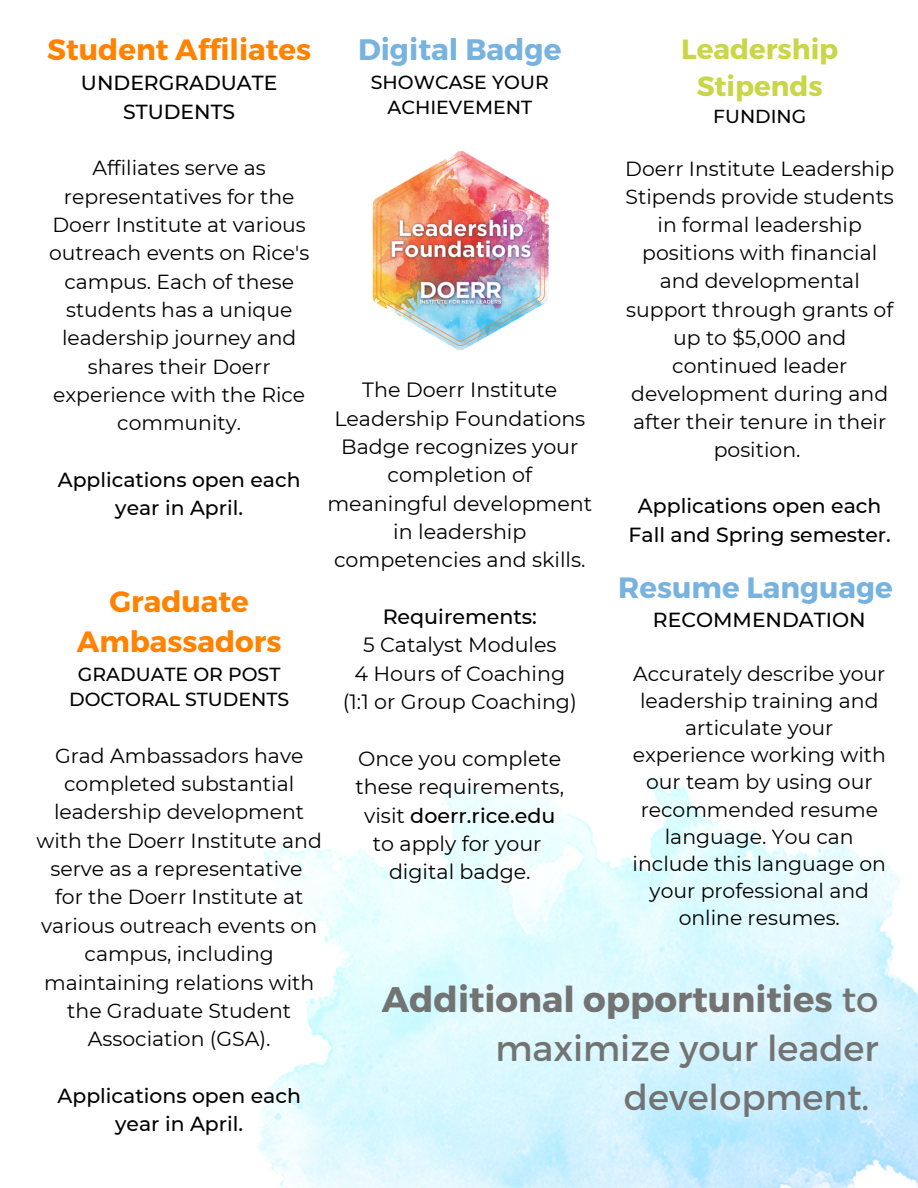
<style>
.page{position:relative;width:918px;height:1188px;background:#fff}
.page>*{position:absolute;margin:0;border:0;box-sizing:border-box;transform-origin:0 0}
.t1{font:35.7px/49.2px "Montserrat";color:#737373;text-align:right}
.t2{font:700 29.7px "Montserrat";color:#78b3e0}
.t3{font:700 29.4px "Montserrat";color:#ff8200}
.t4{font:700 29.4px "Montserrat";color:#78b3e0}
.t5{font:700 27.6px "Montserrat";color:#c9d647}
.t6{font:20.7px "Montserrat";color:#000}
.t7{font:500 20.7px "Montserrat";color:#000}
.t8{font:20.4px/28.2px "Montserrat";color:#000;text-align:center}
.t9{font:500 20.4px/28.2px "Montserrat";color:#000;text-align:center}
.t10{font:500 18.9px "Montserrat";color:#000}
.s1{font-weight:400}
.s2{font-weight:700}
</style>
<div class="page">
<img style="left:372px;top:151px;width:177px;height:200px">
<img style="left:257px;top:776px;width:661px;height:412px">
<p class="t3" style="left:47px;top:31px;width:265px">Student Affiliates</p>
<p class="t9" style="left:81px;top:69px;width:198px">UNDERGRADUATE</p>
<p class="t9" style="left:123px;top:97px;width:114px">STUDENTS</p>
<p class="t8" style="left:92px;top:154px;width:175px">Affiliates serve as</p>
<p class="t8" style="left:64px;top:182px;width:232px">representatives for the</p>
<p class="t8" style="left:53px;top:211px;width:255px">Doerr Institute at various</p>
<p class="t8" style="left:49px;top:239px;width:262px">outreach events on Rice's</p>
<p class="t8" style="left:64px;top:267px;width:231px">campus. Each of these</p>
<p class="t8" style="left:66px;top:296px;width:228px">students has a unique</p>
<p class="t8" style="left:62px;top:324px;width:236px">leadership journey and shares their Doerr</p>
<p class="t8" style="left:53px;top:381px;width:254px">experience with the Rice</p>
<p class="t8" style="left:117px;top:409px;width:125px">community.</p>
<p class="t9" style="left:58px;top:466px;width:244px">Applications open each</p>
<p class="t9" style="left:115px;top:494px;width:129px">year in April.</p>
<p class="t3" style="left:109px;top:582px;width:141px">Graduate</p>
<p class="t3" style="left:77px;top:623px;width:206px">Ambassadors</p>
<p class="t10" style="left:78px;top:663px;width:204px">GRADUATE OR POST</p>
<p class="t10" style="left:69px;top:688px;width:222px">DOCTORAL STUDENTS</p>
<p class="t8" style="left:55px;top:741px;width:250px">Grad Ambassadors have</p>
<p class="t8" style="left:64px;top:770px;width:232px">completed substantial</p>
<p class="t8" style="left:54px;top:798px;width:252px">leadership development</p>
<p class="t8" style="left:37px;top:826px;width:287px">with the Doerr Institute and</p>
<p class="t8" style="left:51px;top:855px;width:254px">serve as a representative</p>
<p class="t8" style="left:41px;top:883px;width:277px">for the Doerr Institute at various outreach events on campus, including maintaining relations with the Graduate Student<br>Association (GSA).</p>
<p class="t9" style="left:58px;top:1082px;width:245px">Applications open each</p>
<p class="t9" style="left:115px;top:1110px;width:130px">year in April.</p>
<p class="t2" style="left:358px;top:30px;width:205px">Digital Badge</p>
<p class="t10" style="left:371px;top:70px;width:180px">SHOWCASE YOUR</p>
<p class="t10" style="left:388px;top:95px;width:146px">ACHIEVEMENT</p>
<p class="t6" style="left:362px;top:377px;width:197px">The Doerr Institute</p>
<p class="t6" style="left:334px;top:406px;width:253px">Leadership Foundations</p>
<p class="t6" style="left:341px;top:434px;width:239px">Badge recognizes your</p>
<p class="t6" style="left:388px;top:462px;width:146px">completion of</p>
<p class="t6" style="left:327px;top:491px;width:266px">meaningful development</p>
<p class="t6" style="left:393px;top:519px;width:135px">in leadership</p>
<p class="t6" style="left:334px;top:547px;width:253px">competencies and skills.</p>
<p class="t7" style="left:383px;top:604px;width:156px">Requirements:</p>
<p class="t6" style="left:363px;top:632px;width:195px">5 Catalyst Modules</p>
<p class="t6" style="left:355px;top:661px;width:212px">4 Hours of Coaching</p>
<p class="t6" style="left:343px;top:689px;width:236px">(1:1 or Group Coaching)</p>
<p class="t6" style="left:358px;top:746px;width:205px">Once you complete</p>
<p class="t6" style="left:356px;top:774px;width:210px">these requirements,</p>
<p class="t7" style="left:364px;top:803px;width:193px"><span class="s1">visit</span> doerr.rice.edu</p>
<p class="t6" style="left:373px;top:831px;width:170px">to apply for your</p>
<p class="t6" style="left:389px;top:859px;width:143px">digital badge.</p>
<p class="t5" style="left:681px;top:31px;width:159px">Leadership</p>
<p class="t5" style="left:697px;top:68px;width:128px">Stipends</p>
<p class="t10" style="left:713px;top:104px;width:94px">FUNDING</p>
<p class="t8" style="left:625px;top:154px;width:271px">Doerr Institute Leadership</p>
<p class="t8" style="left:626px;top:183px;width:270px">Stipends provide students</p>
<p class="t8" style="left:658px;top:211px;width:206px">in formal leadership</p>
<p class="t8" style="left:642px;top:239px;width:237px">positions with financial</p>
<p class="t8" style="left:660px;top:267px;width:202px">and developmental</p>
<p class="t8" style="left:626px;top:295px;width:269px">support through grants of up to $5,000 and continued leader development during and after their tenure in their position.</p>
<p class="t9" style="left:629px;top:492px;width:264px">Applications open each<br>Fall and Spring semester.</p>
<p class="t4" style="left:618px;top:568px;width:276px">Resume Language</p>
<p class="t9" style="left:653px;top:605px;width:214px">RECOMMENDATION</p>
<p class="t8" style="left:633px;top:660px;width:254px">Accurately describe your</p>
<p class="t8" style="left:640px;top:687px;width:240px">leadership training and</p>
<p class="t8" style="left:685px;top:714px;width:150px">articulate your</p>
<p class="t8" style="left:633px;top:741px;width:255px">experience working with</p>
<p class="t8" style="left:646px;top:768px;width:228px">our team by using our</p>
<p class="t8" style="left:641px;top:795px;width:239px">recommended resume</p>
<p class="t8" style="left:665px;top:822px;width:190px">language. You can</p>
<p class="t8" style="left:633px;top:849px;width:255px">include this language on</p>
<p class="t8" style="left:650px;top:877px;width:221px">your professional and</p>
<p class="t8" style="left:679px;top:904px;width:163px">online resumes.</p>
<p class="t1" style="left:382px;top:973px;width:498px"><span class="s2">Additional opportunities</span> to maximize your leader development.</p>
</div>
